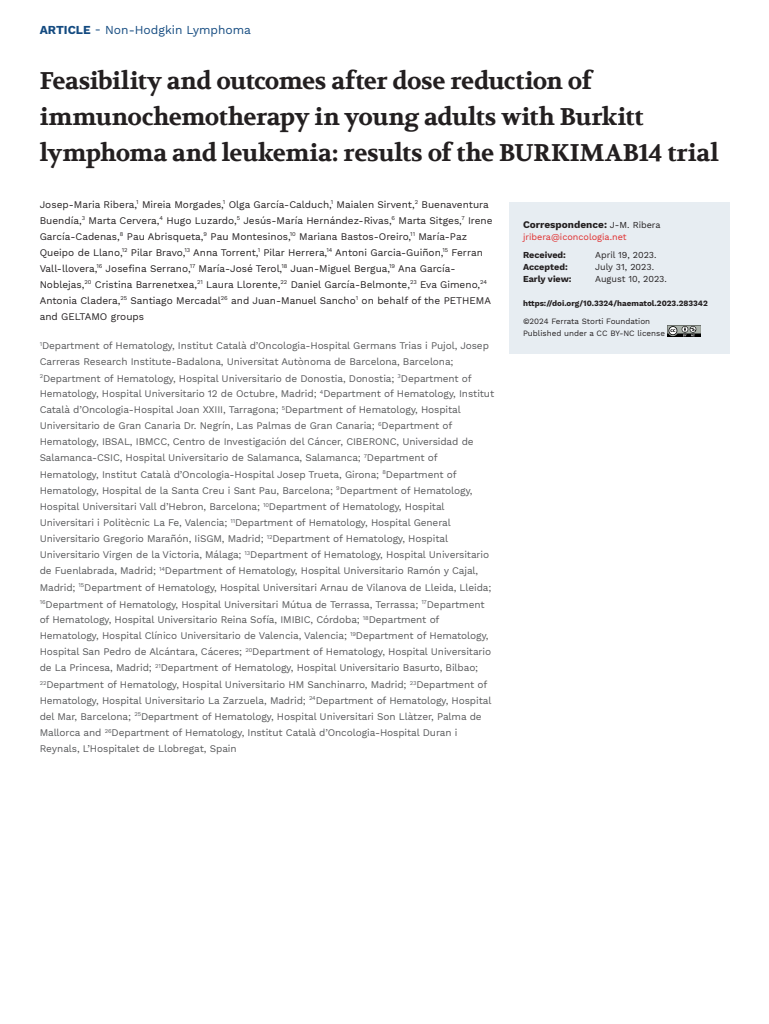
<style>
.page{position:relative;width:769px;height:1024px;background:#fff}
.page>*{position:absolute;margin:0;border:0;box-sizing:border-box;transform-origin:0 0}
.TITOLO_Articolo{font:700 24px/36px "Volkhov";letter-spacing:-.02em;color:#231f20}
.t1{font:12px "Work Sans";color:#134a80}
.TITOLO_con_filetto_sotto{font:10px/16.1px "Work Sans";letter-spacing:-.01em;color:#57585a}
.TITOLO_con_filetto_sotto-2{font:10px/16px "Work Sans";color:#231f20}
.t2{font:700 10px "Work Sans";color:#231f20}
.t3{font:9px "Work Sans";color:#231f20}
.t4{font:700 9px "Work Sans";color:#231f20}
.t5{font:9px "Work Sans";color:#e02b2b}
.t6{font:8px "Work Sans";color:#231f20}
.SCHEDA_Sito{font:700 8px "Work Sans";color:#231f20}
.s1{font-weight:700}
.s2{font-weight:400;font-size:9px}
</style>
<div class="page">
<div style="left:508px;top:202px;width:221px;height:151px;background:#e7edf2"></div>
<img style="left:667px;top:325px;width:33px;height:11px">
<p class="t1" style="left:40px;top:23px;width:213px"><span class="s1">ARTICLE</span> - Non-Hodgkin Lymphoma</p>
<p class="TITOLO_Articolo" style="left:40px;top:63px;width:680px">Feasibility and outcomes after dose reduction of immunochemotherapy in young adults with Burkitt lymphoma and leukemia: results of the BURKIMAB14 trial</p>
<p class="TITOLO_con_filetto_sotto-2" style="left:40px;top:197px;width:454px">Josep-Maria Ribera,<sup>1</sup> Mireia Morgades,<sup>1</sup> Olga García-Calduch,<sup>1</sup> Maialen Sirvent,<sup>2</sup> Buenaventura Buendía,<sup>3</sup> Marta Cervera,<sup>4</sup> Hugo Luzardo,<sup>5</sup> Jesús-María Hernández-Rivas,<sup>6</sup> Marta Sitges,<sup>7</sup> Irene García-Cadenas,<sup>8</sup> Pau Abrisqueta,<sup>9</sup> Pau Montesinos,<sup>10</sup> Mariana Bastos-Oreiro,<sup>11</sup> María-Paz Queipo de Llano,<sup>12</sup> Pilar Bravo,<sup>13</sup> Anna Torrent,<sup>1</sup> Pilar Herrera,<sup>14</sup> Antoni Garcia-Guiñon,<sup>15</sup> Ferran Vall-llovera,<sup>16</sup> Josefina Serrano,<sup>17</sup> María-José Terol,<sup>18</sup> Juan-Miguel Bergua,<sup>19</sup> Ana García-Noblejas,<sup>20</sup> Cristina Barrenetxea,<sup>21</sup> Laura Llorente,<sup>22</sup> Daniel García-Belmonte,<sup>23</sup> Eva Gimeno,<sup>24<br></sup>Antonia Cladera,<sup>25</sup> Santiago Mercadal<sup>26</sup> and Juan-Manuel Sancho<sup>1</sup> on behalf of the PETHEMA and GELTAMO groups</p>
<p class="TITOLO_con_filetto_sotto" style="left:40px;top:339px;width:450px;line-height:15.2px"><sup>1</sup>Department of Hematology, Institut Català d’Oncologia-Hospital Germans Trias i Pujol, Josep<br>Carreras Research Institute-Badalona, Universitat Autònoma de Barcelona, Barcelona;</p>
<p class="TITOLO_con_filetto_sotto" style="left:40px;top:370px;width:456px"><sup>2</sup>Department of Hematology, Hospital Universitario de Donostia, Donostia; <sup>3</sup>Department of Hematology, Hospital Universitario 12 de Octubre, Madrid; <sup>4</sup>Department of Hematology, Institut Català d’Oncologia-Hospital Joan XXIII, Tarragona; <sup>5</sup>Department of Hematology, Hospital Universitario de Gran Canaria Dr. Negrín, Las Palmas de Gran Canaria; <sup>6</sup>Department of Hematology, IBSAL, IBMCC, Centro de Investigación del Cáncer, CIBERONC, Universidad de Salamanca-CSIC, Hospital Universitario de Salamanca, Salamanca; <sup>7</sup>Department of Hematology, Institut Català d’Oncologia-Hospital Josep Trueta, Girona; <sup>8</sup>Department of Hematology, Hospital de la Santa Creu i Sant Pau, Barcelona; <sup>9</sup>Department of Hematology, Hospital Universitari Vall d’Hebron, Barcelona; <sup>10</sup>Department of Hematology, Hospital Universitari i Politècnic La Fe, Valencia; <sup>11</sup>Department of Hematology, Hospital General Universitario Gregorio Marañón, IiSGM, Madrid; <sup>12</sup>Department of Hematology, Hospital Universitario Virgen de la Victoria, Málaga; <sup>13</sup>Department of Hematology, Hospital Universitario de Fuenlabrada, Madrid; <sup>14</sup>Department of Hematology, Hospital Universitario Ramón y Cajal, Madrid; <sup>15</sup>Department of Hematology, Hospital Universitari Arnau de Vilanova de Lleida, Lleida; <sup>16</sup>Department of Hematology, Hospital Universitari Mútua de Terrassa, Terrassa; <sup>17</sup>Department</p>
<p class="TITOLO_con_filetto_sotto" style="left:40px;top:611px;width:453px;line-height:16.4px">of Hematology, Hospital Universitario Reina Sofía, IMIBIC, Córdoba; <sup>18</sup>Department of Hematology, Hospital Clínico Universitario de Valencia, Valencia; <sup>19</sup>Department of Hematology, Hospital San Pedro de Alcántara, Cáceres; <sup>20</sup>Department of Hematology, Hospital Universitario de La Princesa, Madrid; <sup>21</sup>Department of Hematology, Hospital Universitario Basurto, Bilbao; <sup>22</sup>Department of Hematology, Hospital Universitario HM Sanchinarro, Madrid; <sup>23</sup>Department of</p>
<p class="TITOLO_con_filetto_sotto" style="left:40px;top:692px;width:453px">Hematology, Hospital Universitario La Zarzuela, Madrid; <sup>24</sup>Department of Hematology, Hospital del Mar, Barcelona; <sup>25</sup>Department of Hematology, Hospital Universitari Son Llàtzer, Palma de Mallorca and <sup>26</sup>Department of Hematology, Institut Català d’Oncologia-Hospital Duran i Reynals, L’Hospitalet de Llobregat, Spain</p>
<p class="t2" style="left:523px;top:219px;width:139px">Correspondence: <span class="s2">J-M. Ribera</span></p>
<p class="t5" style="left:523px;top:232px;width:105px">jribera@iconcologia.net</p>
<p class="t4" style="left:523px;top:250px;width:44px">Received:</p>
<p class="t3" style="left:595px;top:250px;width:63px">April 19, 2023.</p>
<p class="t4" style="left:523px;top:262px;width:46px">Accepted:</p>
<p class="t3" style="left:595px;top:262px;width:60px">July 31, 2023.</p>
<p class="t4" style="left:523px;top:274px;width:50px">Early view:</p>
<p class="t3" style="left:595px;top:274px;width:73px">August 10, 2023.</p>
<p class="SCHEDA_Sito" style="left:523px;top:299px;width:186px">https://doi.org/10.3324/haematol.2023.283342</p>
<p class="t6" style="left:523px;top:317px;width:129px">©2024 Ferrata Storti Foundation</p>
<p class="t6" style="left:523px;top:329px;width:143px">Published under a CC BY-NC license</p>
</div>
